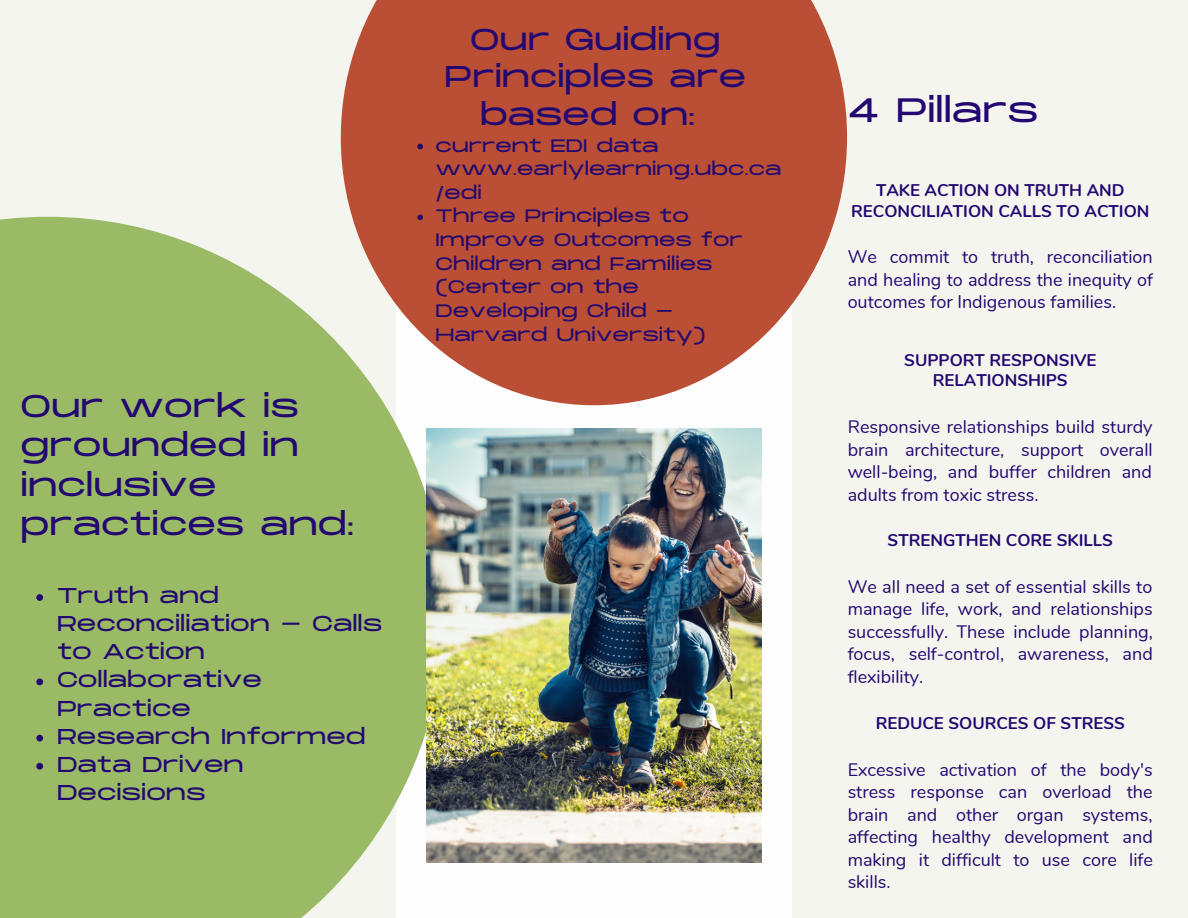
<style>
.page{position:relative;width:1188px;height:918px;background:#f5f5ef}
.page>*{position:absolute;margin:0;border:0;box-sizing:border-box;transform-origin:0 0}
.t1{font:200 33.75px "Monument Extended";color:#230871}
.t2{font:200 31.2px/39.3px "Monument Extended";color:#230871}
.t3{font:200 30px/37.2px "Monument Extended";color:#230871;text-align:center}
.t4{font:200 21.45px/28.2px "Monument Extended";color:#230871}
.t5{font:18px/22.5px "Nunito";color:#230871;text-align:justify}
.t6{font:200 18px/23.7px "Monument Extended";color:#230871}
.t7{font:700 16.95px/20.2px "Nunito";color:#230871;text-align:center}
</style>
<div class="page">
<div style="left:396px;top:0;width:396px;height:918px;background:#fefefe"></div>
<svg style="left:341px;top:0;width:506px;height:405px;background:#c1634c"></svg>
<svg style="left:0;top:217px;width:444px;height:701px;background:#a6be74"></svg>
<img style="left:426px;top:428px;width:335px;height:435px">
<svg style="left:417px;top:144px;width:6px;height:5px"></svg>
<svg style="left:417px;top:215px;width:6px;height:5px"></svg>
<svg style="left:36px;top:594px;width:7px;height:7px"></svg>
<svg style="left:36px;top:678px;width:7px;height:7px"></svg>
<svg style="left:36px;top:735px;width:7px;height:6px"></svg>
<svg style="left:36px;top:763px;width:7px;height:7px"></svg>
<h2 class="t2" style="left:21px;top:388px;width:335px">Our work is grounded in inclusive practices and:</h2>
<p class="t4" style="left:57px;top:583px;width:327px">Truth and<br>Reconciliation - Calls to Action<br>Collaborative<br>Practice<br>Research Informed<br>Data Driven<br>Decisions</p>
<h3 class="t3" style="left:445px;top:23px;width:303px">Our Guiding<br>Principles are based on:</h3>
<p class="t6" style="left:436px;top:134px;width:347px">current EDI data www.earlylearning.ubc.ca /edi<br>Three Principles to<br>Improve Outcomes for<br>Children and Families (Center on the<br>Developing Child -<br>Harvard University)</p>
<h1 class="t1" style="left:848px;top:92px;width:192px">4 Pillars</h1>
<p class="t7" style="left:851px;top:181px;width:300px">TAKE ACTION ON TRUTH AND<br>RECONCILIATION CALLS TO ACTION</p>
<p class="t5" style="left:848px;top:246px;width:307px">We commit to truth, reconciliation and healing to address the inequity of outcomes for Indigenous families.</p>
<p class="t7" style="left:904px;top:350px;width:194px">SUPPORT RESPONSIVE<br>RELATIONSHIPS</p>
<p class="t5" style="left:848px;top:416px;width:307px">Responsive relationships build sturdy brain architecture, support overall well-being, and buffer children and adults from toxic stress.</p>
<p class="t7" style="left:888px;top:530px;width:227px">STRENGTHEN CORE SKILLS</p>
<p class="t5" style="left:848px;top:576px;width:307px">We all need a set of essential skills to manage life, work, and relationships successfully. These include planning, focus, self-control, awareness, and flexibility.</p>
<p class="t7" style="left:876px;top:713px;width:251px">REDUCE SOURCES OF STRESS</p>
<p class="t5" style="left:848px;top:759px;width:307px">Excessive activation of the body's stress response can overload the brain and other organ systems, affecting healthy development and making it difficult to use core life skills.</p>
</div>
